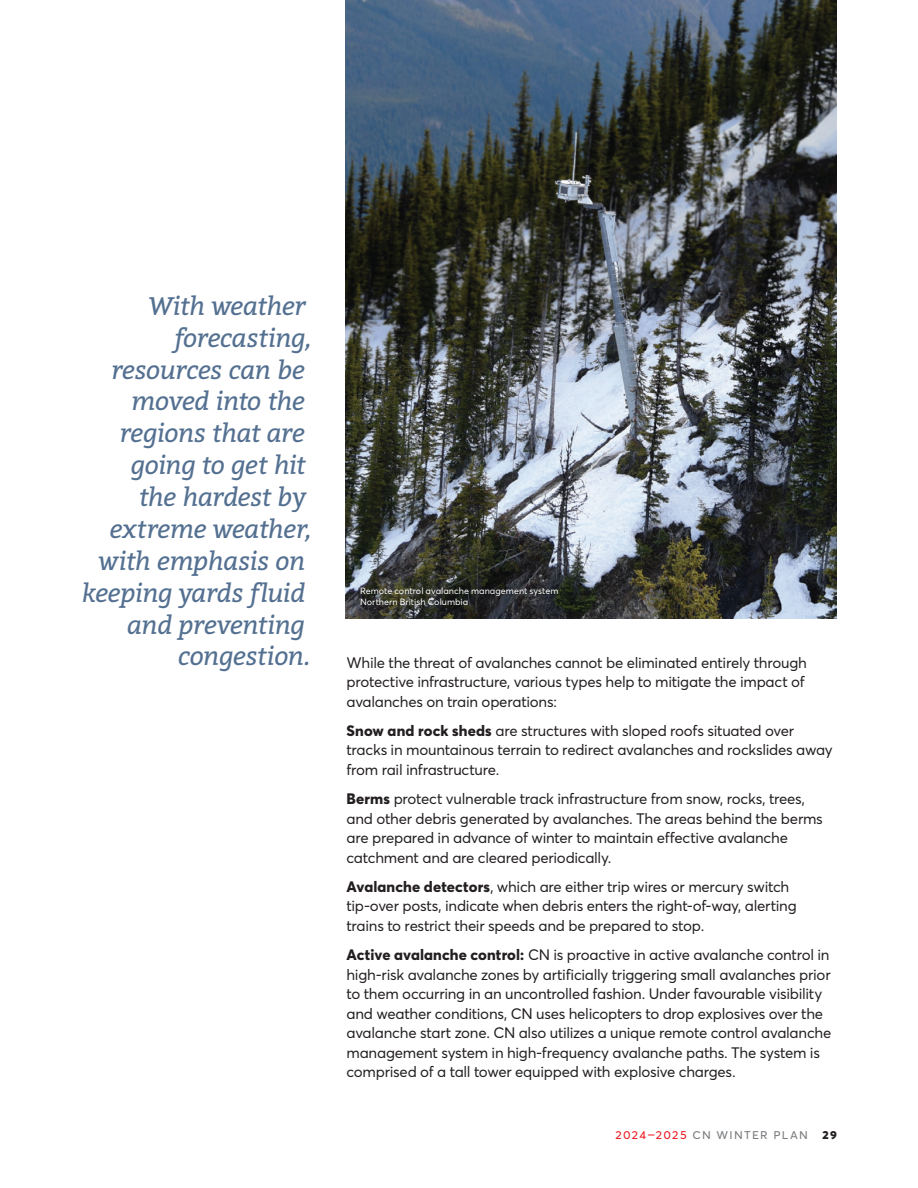
<style>
.page{position:relative;width:918px;height:1188px;background:#fff}
.page>*{position:absolute;margin:0;border:0;box-sizing:border-box;transform-origin:0 0}
.Pull_quote_-_Right_align{font:italic 25.5px/31.8px "Bitter";letter-spacing:-.015em;color:#547091;text-align:right}
.Body_copy{font:15px/19.5px "Averta";letter-spacing:-.02em;color:#231f20}
.t1{font:13.5px "Averta";letter-spacing:.095em;color:#7a7c7f}
.Photo_caption_-_Left_align{font:9px/10.8px "Averta";letter-spacing:.005em;color:#fff}
.s1{font-weight:800}
.s2{color:#ee1d23}
.s3{font-weight:800;color:#231f20}
</style>
<div class="page">
<img style="left:345px;top:0;width:492px;height:619px">
<p class="Pull_quote_-_Right_align" style="left:82px;top:289px;width:231px">With weather forecasting, resources can be moved into the regions that are going to get hit<br>the hardest by extreme weather, with emphasis on keeping yards fluid and preventing congestion.</p>
<p class="Photo_caption_-_Left_align" style="left:360px;top:586px;width:200px">Remote control avalanche management system<br>Northern British Columbia</p>
<p class="Body_copy" style="left:346px;top:652px;width:462px">While the threat of avalanches cannot be eliminated entirely through protective infrastructure, various types help to mitigate the impact of avalanches on train operations:</p>
<p class="Body_copy" style="left:346px;top:721px;width:488px"><span class="s1">Snow and rock sheds</span> are structures with sloped roofs situated over tracks in mountainous terrain to redirect avalanches and rockslides away from rail infrastructure.</p>
<p class="Body_copy" style="left:346px;top:789px;width:478px"><span class="s1">Berms</span> protect vulnerable track infrastructure from snow, rocks, trees, and other debris generated by avalanches. The areas behind the berms are prepared in advance of winter to maintain effective avalanche catchment and are cleared periodically.</p>
<p class="Body_copy" style="left:346px;top:877px;width:452px"><span class="s1">Avalanche detectors</span>, which are either trip wires or mercury switch tip‑over posts, indicate when debris enters the right‑of‑way, alerting trains to restrict their speeds and be prepared to stop.</p>
<p class="Body_copy" style="left:346px;top:945px;width:486px"><span class="s1">Active avalanche control:</span> CN is proactive in active avalanche control in high‑risk avalanche zones by artificially triggering small avalanches prior to them occurring in an uncontrolled fashion. Under favourable visibility and weather conditions, CN uses helicopters to drop explosives over the avalanche start zone. CN also utilizes a unique remote control avalanche management system in high‑frequency avalanche paths. The system is comprised of a tall tower equipped with explosive charges.</p>
<p class="t1" style="left:616px;top:1126px;width:223px"><span class="s2">2024–2025</span> cn winter plan <span class="s3">29</span></p>
</div>
